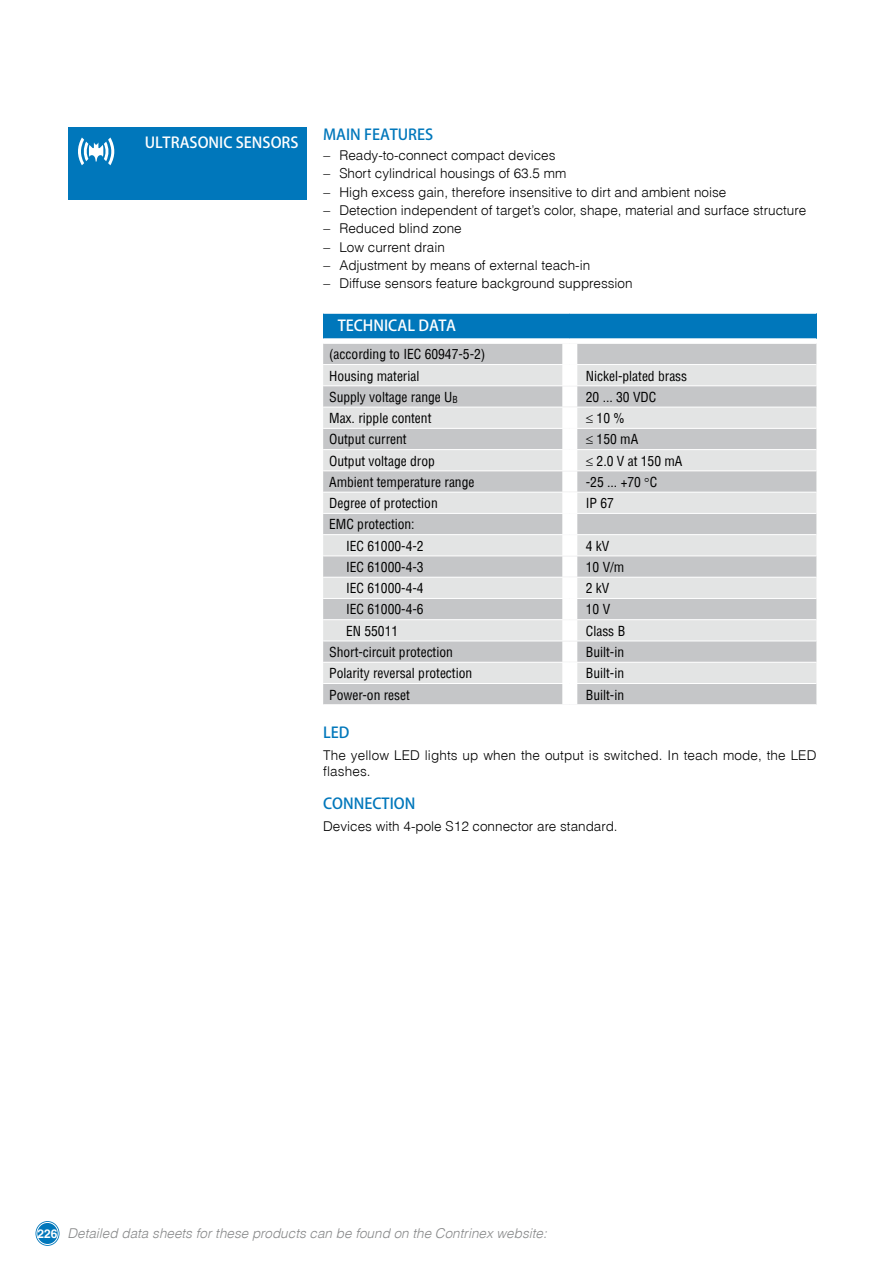
<style>
.page{position:relative;width:893px;height:1263px;background:#fff}
.page>*{position:absolute;margin:0;border:0;box-sizing:border-box;transform-origin:0 0}
.t1{font:500 15px "Koz Go Pro";color:#fff}
.t2{font:500 15px "Koz Go Pro";color:#07b}
.t3{font:13.5px/18.3px "Switzerland Light Plain";color:#000}
.t4{font:13.5px/21.3px "Switzerland Condensed";color:#000}
.t5{font:italic 300 13.5px "Switzerland";color:#878889}
.s1{font-weight:700;font-style:normal;font-size:12px;color:#fff}
</style>
<div class="page">
<svg style="left:36px;top:1221px;width:24px;height:25px"></svg>
<svg style="left:36px;top:1221px;width:23px;height:24px"></svg>
<div style="left:323px;top:313px;width:493px;height:26px;background:#07b"></div>
<div style="left:323px;top:344px;width:493px;height:360px;background:#c5c6c8"></div>
<svg style="left:323px;top:365px;width:493px;height:318px;background:#d5d6d7"></svg>
<div style="left:562px;top:344px;width:15px;height:20px;background:#fff"></div>
<div style="left:562px;top:365px;width:15px;height:20px;background:#fff"></div>
<div style="left:562px;top:386px;width:15px;height:21px;background:#fff"></div>
<div style="left:562px;top:407px;width:15px;height:21px;background:#fff"></div>
<div style="left:562px;top:429px;width:15px;height:20px;background:#fff"></div>
<div style="left:562px;top:450px;width:15px;height:20px;background:#fff"></div>
<div style="left:562px;top:471px;width:15px;height:21px;background:#fff"></div>
<div style="left:562px;top:492px;width:15px;height:21px;background:#fff"></div>
<div style="left:562px;top:514px;width:15px;height:20px;background:#fff"></div>
<div style="left:562px;top:535px;width:15px;height:20px;background:#fff"></div>
<div style="left:562px;top:556px;width:15px;height:21px;background:#fff"></div>
<div style="left:562px;top:577px;width:15px;height:21px;background:#fff"></div>
<div style="left:562px;top:599px;width:15px;height:20px;background:#fff"></div>
<div style="left:562px;top:620px;width:15px;height:21px;background:#fff"></div>
<div style="left:562px;top:641px;width:15px;height:21px;background:#fff"></div>
<div style="left:562px;top:663px;width:15px;height:20px;background:#fff"></div>
<div style="left:562px;top:684px;width:15px;height:20px;background:#fff"></div>
<hr style="left:570px;top:364px;width:246px;height:1px;background:#fff">
<hr style="left:570px;top:385px;width:246px;height:1px;background:#fff">
<hr style="left:570px;top:407px;width:246px;height:1px;background:#fff">
<hr style="left:570px;top:428px;width:246px;height:1px;background:#fff">
<hr style="left:570px;top:449px;width:246px;height:1px;background:#fff">
<hr style="left:570px;top:470px;width:246px;height:1px;background:#fff">
<hr style="left:570px;top:492px;width:246px;height:1px;background:#fff">
<hr style="left:570px;top:513px;width:246px;height:1px;background:#fff">
<hr style="left:570px;top:534px;width:246px;height:1px;background:#fff">
<hr style="left:570px;top:555px;width:246px;height:1px;background:#fff">
<hr style="left:570px;top:577px;width:246px;height:1px;background:#fff">
<hr style="left:570px;top:598px;width:246px;height:1px;background:#fff">
<hr style="left:570px;top:619px;width:246px;height:1px;background:#fff">
<hr style="left:570px;top:641px;width:246px;height:1px;background:#fff">
<hr style="left:570px;top:662px;width:246px;height:1px;background:#fff">
<hr style="left:570px;top:683px;width:246px;height:1px;background:#fff">
<hr style="left:323px;top:313px;width:247px;height:1px;background:#fff">
<hr style="left:570px;top:313px;width:246px;height:1px;background:#fff">
<hr style="left:323px;top:338px;width:247px;height:1px;background:#fff">
<hr style="left:570px;top:338px;width:246px;height:1px;background:#fff">
<hr style="left:323px;top:364px;width:247px;height:1px;background:#fff">
<hr style="left:323px;top:385px;width:247px;height:1px;background:#fff">
<hr style="left:323px;top:407px;width:247px;height:1px;background:#fff">
<hr style="left:323px;top:428px;width:247px;height:1px;background:#fff">
<hr style="left:323px;top:449px;width:247px;height:1px;background:#fff">
<hr style="left:323px;top:470px;width:247px;height:1px;background:#fff">
<hr style="left:323px;top:492px;width:247px;height:1px;background:#fff">
<hr style="left:323px;top:513px;width:247px;height:1px;background:#fff">
<hr style="left:323px;top:534px;width:247px;height:1px;background:#fff">
<hr style="left:323px;top:555px;width:247px;height:1px;background:#fff">
<hr style="left:323px;top:577px;width:247px;height:1px;background:#fff">
<hr style="left:323px;top:598px;width:247px;height:1px;background:#fff">
<hr style="left:323px;top:619px;width:247px;height:1px;background:#fff">
<hr style="left:323px;top:641px;width:247px;height:1px;background:#fff">
<hr style="left:323px;top:662px;width:247px;height:1px;background:#fff">
<hr style="left:323px;top:683px;width:247px;height:1px;background:#fff">
<div style="left:68px;top:128px;width:238px;height:72px;background:#07b"></div>
<svg style="left:78px;top:137px;width:37px;height:28px"></svg>
<svg style="left:645px;top:478px;width:4px;height:4px"></svg>
<p class="t1" style="left:145px;top:133px;width:155px">ULTRASONIC SENSORS</p>
<p class="t2" style="left:323px;top:124px;width:112px">MAIN FEATURES</p>
<p class="t3" style="left:323px;top:146px;width:485px">− Ready-to-connect compact devices<br>− Short cylindrical housings of 63.5 mm<br>− High excess gain, therefore insensitive to dirt and ambient noise<br>− Detection independent of target's color, shape, material and surface structure − Reduced blind zone<br>− Low current drain<br>− Adjustment by means of external teach-in<br>− Diffuse sensors feature background suppression</p>
<p class="t1" style="left:338px;top:316px;width:120px">TECHNICAL DATA</p>
<p class="t4" style="left:329px;top:343px;width:158px">(according to IEC 60947-5-2)<br>Housing material</p>
<p class="t4" style="left:586px;top:365px;width:103px">Nickel-plated brass</p>
<p class="t4" style="left:329px;top:386px;width:130px">Supply voltage range U<sub>B</sub></p>
<p class="t4" style="left:586px;top:386px;width:72px">20 ... 30 VDC</p>
<p class="t4" style="left:329px;top:407px;width:104px">Max. ripple content</p>
<p class="t4" style="left:586px;top:407px;width:40px">≤ 10 %</p>
<p class="t4" style="left:329px;top:428px;width:79px">Output current</p>
<p class="t4" style="left:586px;top:428px;width:54px">≤ 150 mA</p>
<p class="t4" style="left:329px;top:450px;width:107px">Output voltage drop</p>
<p class="t4" style="left:586px;top:450px;width:98px">≤ 2.0 V at 150 mA</p>
<p class="t4" style="left:329px;top:471px;width:147px">Ambient temperature range</p>
<p class="t4" style="left:586px;top:471px;width:73px">-25 ... +70 C</p>
<p class="t4" style="left:329px;top:492px;width:110px">Degree of protection</p>
<p class="t4" style="left:586px;top:492px;width:30px">IP 67</p>
<p class="t4" style="left:346px;top:514px;width:79px;text-indent:-17px">EMC protection:<br>IEC 61000-4-2</p>
<p class="t4" style="left:586px;top:535px;width:25px">4 kV</p>
<p class="t4" style="left:346px;top:556px;width:79px">IEC 61000-4-3</p>
<p class="t4" style="left:586px;top:556px;width:40px">10 V/m</p>
<p class="t4" style="left:346px;top:577px;width:79px">IEC 61000-4-4</p>
<p class="t4" style="left:586px;top:577px;width:25px">2 kV</p>
<p class="t4" style="left:346px;top:599px;width:79px">IEC 61000-4-6</p>
<p class="t4" style="left:586px;top:599px;width:26px">10 V</p>
<p class="t4" style="left:346px;top:620px;width:54px">EN 55011</p>
<p class="t4" style="left:586px;top:620px;width:41px">Class B</p>
<p class="t4" style="left:329px;top:641px;width:125px">Short-circuit protection</p>
<p class="t4" style="left:586px;top:641px;width:40px">Built-in</p>
<p class="t4" style="left:329px;top:662px;width:145px">Polarity reversal protection</p>
<p class="t4" style="left:586px;top:662px;width:40px">Built-in</p>
<p class="t4" style="left:329px;top:684px;width:82px">Power-on reset</p>
<p class="t4" style="left:586px;top:684px;width:40px">Built-in</p>
<p class="t2" style="left:323px;top:723px;width:28px">LED</p>
<p class="t3" style="left:323px;top:747px;width:495px;line-height:16.2px">The yellow LED lights up when the output is switched. In teach mode, the LED flashes.</p>
<p class="t2" style="left:323px;top:794px;width:94px">CONNECTION</p>
<p class="t3" style="left:323px;top:816px;width:296px">Devices with 4-pole S12 connector are standard.</p>
<p class="t5" style="left:37px;top:1225px;width:511px"><span class="s1">226</span> Detailed data sheets for these products can be found on the Contrinex website:</p>
</div>
